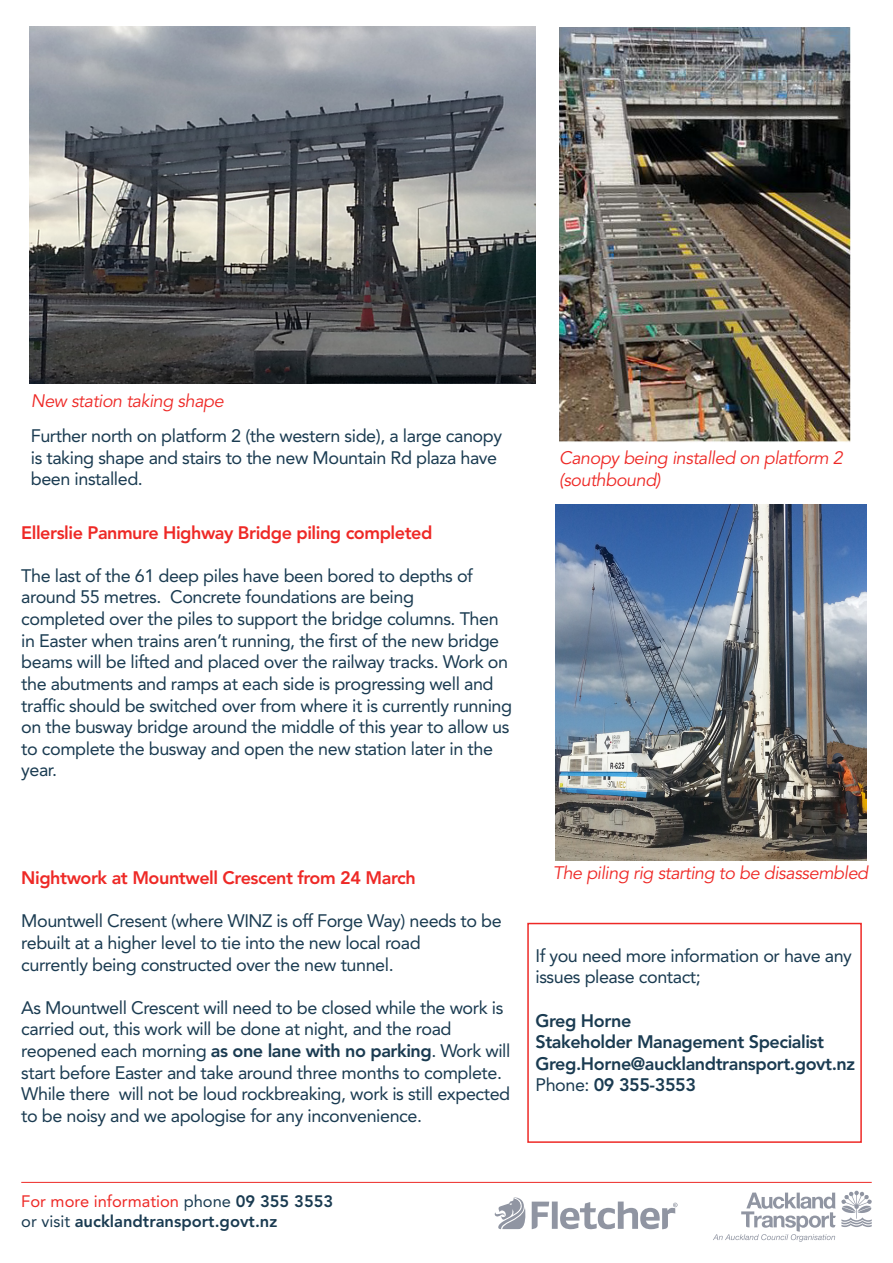
<style>
.page{position:relative;width:893px;height:1263px;background:#fff}
.page>*{position:absolute;margin:0;border:0;box-sizing:border-box;transform-origin:0 0}
.t1{font:18px/21.6px "Avenir";letter-spacing:-.025em;color:#1a3b51}
.t2{font:italic 18px/21.6px "Avenir";letter-spacing:-.025em;color:#ee2926}
.t3{font:800 18px "Avenir";letter-spacing:-.025em;color:#1a3b51}
.t4{font:800 18px "Avenir";letter-spacing:-.025em;color:#ee2926}
.t5{font:16.5px "Avenir";color:#ee2926}
.t6{font:800 16.5px "Avenir";color:#1a3b51}
.s1{font-weight:800}
.s2{font-weight:400}
.s3{color:#1a3b51}
.s4{font-weight:800;color:#1a3b51}
</style>
<div class="page">
<svg style="left:713px;top:1191px;width:159px;height:51px"></svg>
<hr style="left:21px;top:1182px;width:851px;height:1px;background:#ee2926">
<svg style="left:532px;top:1201px;width:17px;height:28px"></svg>
<div style="left:552px;top:1201px;width:6px;height:28px;background:#9095a2"></div>
<svg style="left:560px;top:1201px;width:117px;height:29px"></svg>
<svg style="left:494px;top:1197px;width:32px;height:33px"></svg>
<img style="left:559px;top:28px;width:291px;height:414px">
<img style="left:30px;top:27px;width:506px;height:357px">
<img style="left:556px;top:505px;width:310px;height:355px">
<div style="left:527px;top:923px;width:335px;height:220px;border:2px solid #ee2926"></div>
<p class="t2" style="left:31px;top:391px;width:194px">New station taking shape</p>
<p class="t1" style="left:31px;top:425px;width:473px">Further north on platform 2 (the western side), a large canopy is taking shape and stairs to the new Mountain Rd plaza have been installed.</p>
<p class="t4" style="left:21px;top:522px;width:413px">Ellerslie Panmure Highway Bridge piling completed</p>
<p class="t1" style="left:21px;top:565px;width:453px">The last of the 61 deep piles have been bored to depths of around 55 metres. Concrete foundations are being</p>
<p class="t1" style="left:21px;top:608px;width:492px">completed over the piles to support the bridge columns. Then in Easter when trains aren’t running, the first of the new bridge beams will be lifted and placed over the railway tracks. Work on the abutments and ramps at each side is progressing well and traffic should be switched over from where it is currently running on the busway bridge around the middle of this year to allow us to complete the busway and open the new station later in the year.</p>
<p class="t2" style="left:559px;top:448px;width:285px">Canopy being installed on platform 2 (southbound)</p>
<p class="t4" style="left:21px;top:867px;width:396px">Nightwork at Mountwell Crescent from 24 March</p>
<p class="t1" style="left:21px;top:910px;width:482px">Mountwell Cresent (where WINZ is off Forge Way) needs to be rebuilt at a higher level to tie into the new local road</p>
<p class="t1" style="left:21px;top:954px;width:374px">currently being constructed over the new tunnel.</p>
<p class="t1" style="left:21px;top:997px;width:484px">As Mountwell Crescent will need to be closed while the work is carried out, this work will be done at night, and the road</p>
<p class="t1" style="left:21px;top:1040px;width:491px">reopened each morning <span class="s1">as one lane with no parking</span>. Work will start before Easter and take around three months to complete.<br>While there will not be loud rockbreaking, work is still expected to be noisy and we apologise for any inconvenience.</p>
<p class="t2" style="left:553px;top:862px;width:317px">The piling rig starting to be disassembled</p>
<p class="t1" style="left:535px;top:945px;width:318px">If you need more information or have any issues please contact;</p>
<p class="t3" style="left:535px;top:1010px;width:97px">Greg Horne</p>
<p class="t3" style="left:535px;top:1031px;width:290px">Stakeholder Management Specialist</p>
<p class="t3" style="left:535px;top:1053px;width:321px">Greg.Horne@aucklandtransport.govt.nz</p>
<p class="t3" style="left:535px;top:1074px;width:162px"><span class="s2">Phone:</span> 09 355-3553</p>
<p class="t5" style="left:21px;top:1192px;width:314px">For more information <span class="s3">phone</span> <span class="s4">09 355 3553</span></p>
<p class="t6" style="left:21px;top:1211px;width:258px"><span class="s2">or visit</span> aucklandtransport.govt.nz</p>
</div>
